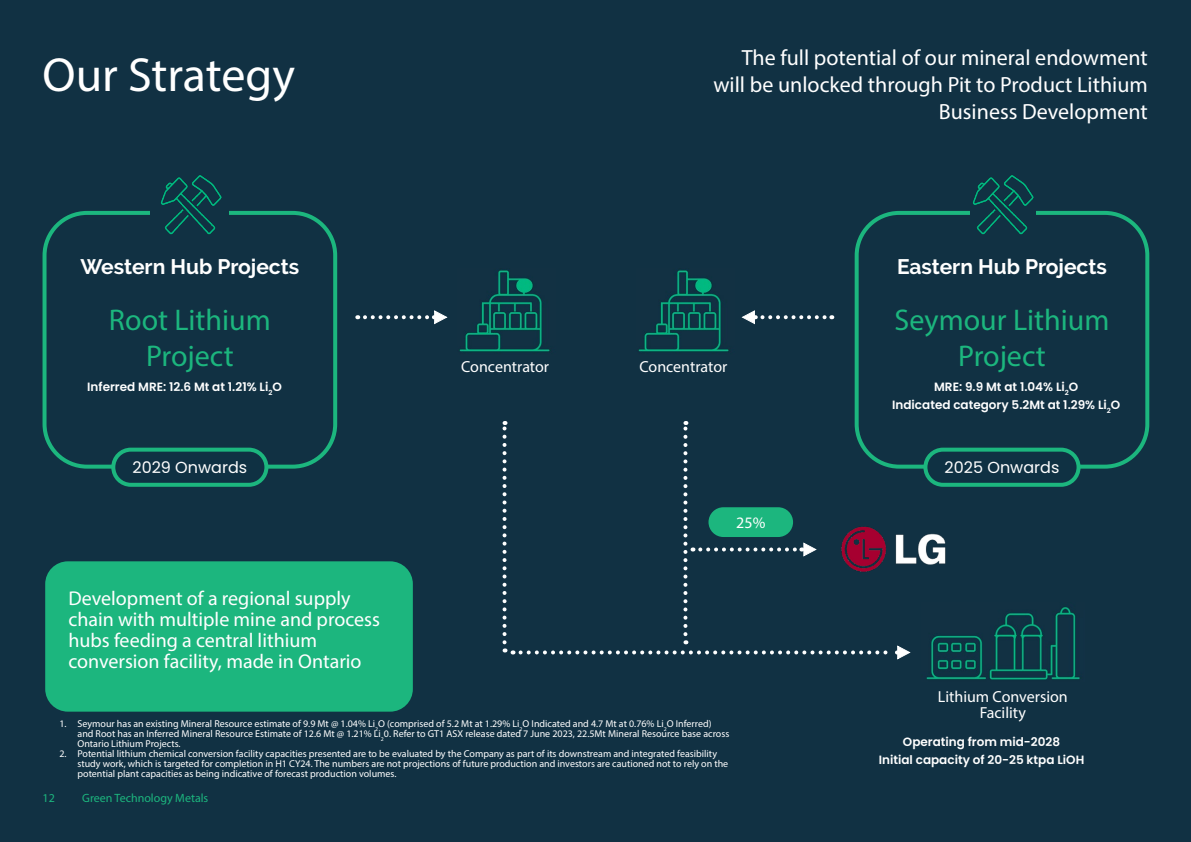
<style>
.page{position:relative;width:1191px;height:842px;background:#113143}
.page>*{position:absolute;margin:0;border:0;box-sizing:border-box;transform-origin:0 0}
.t1{font:48px "Myriad Pro";color:#fff}
.t2{font:30px/36px "Myriad Pro";color:#1cb67e;text-align:center}
.t3{font:22px/27px "Myriad Pro";color:#fff;text-align:right}
.t4{font:700 21px "Raleway";color:#fff}
.t5{font:20px/21px "Myriad Pro";color:#fff}
.t6{font:16px/16px "Myriad Pro";color:#fff;text-align:center}
.t7{font:16px "Poppins";color:#fff}
.t8{font:600 12px/18px "Poppins";color:#fff;text-align:center}
.t9{font:12px "Myriad Pro";color:#1cb67e}
.t10{font:10px/10px "Myriad Pro";color:#fff}
</style>
<div class="page">
<div style="left:45px;top:561px;width:368px;height:151px;background:#1cb67e;border-radius:23px"></div>
<div style="left:43px;top:211px;width:294px;height:258px;border:4px solid #1cb67e;border-radius:43px"></div>
<div style="left:113px;top:450px;width:153px;height:35px;background:#0f3143;border-radius:18px"></div>
<div style="left:111px;top:448px;width:157px;height:39px;border:4px solid #1cb67e;border-radius:18px"></div>
<div style="left:151px;top:170px;width:78px;height:68px;background:#113143"></div>
<img style="left:160px;top:175px;width:62px;height:60px">
<div style="left:854px;top:211px;width:295px;height:258px;border:4px solid #1cb67e;border-radius:43px"></div>
<div style="left:925px;top:450px;width:153px;height:35px;background:#0f3143;border-radius:18px"></div>
<div style="left:923px;top:448px;width:157px;height:39px;border:4px solid #1cb67e;border-radius:18px"></div>
<img style="left:970px;top:175px;width:65px;height:60px">
<svg style="left:365px;top:310px;width:83px;height:15px"></svg>
<svg style="left:762px;top:315px;width:70px;height:4px"></svg>
<svg style="left:741px;top:310px;width:15px;height:15px"></svg>
<svg style="left:502px;top:421px;width:4px;height:221px"></svg>
<svg style="left:520px;top:640px;width:391px;height:20px"></svg>
<svg style="left:683px;top:421px;width:10px;height:213px"></svg>
<svg style="left:700px;top:542px;width:117px;height:15px"></svg>
<img style="left:841px;top:526px;width:105px;height:46px">
<div style="left:708px;top:507px;width:85px;height:30px;background:#1cb67e;border-radius:15px"></div>
<img style="left:459px;top:270px;width:91px;height:82px">
<img style="left:638px;top:270px;width:91px;height:82px">
<img style="left:926px;top:606px;width:154px;height:74px">
<h1 class="t1" style="left:43px;top:45px;width:254px">Our Strategy</h1>
<h3 class="t4" style="left:80px;top:255px;width:220px">Western Hub Projects</h3>
<h2 class="t2" style="left:109px;top:302px;width:163px">Root Lithium<br>Project</h2>
<p class="t8" style="left:87px;top:378px;width:196px">Inferred MRE: 12.6 Mt at 1.21% Li<sub>2</sub>O</p>
<h3 class="t7" style="left:132px;top:459px;width:116px">2029 Onwards</h3>
<h3 class="t5" style="left:68px;top:588px;width:313px">Development of a regional supply chain with multiple mine and process hubs feeding a central lithium conversion facility, made in Ontario</h3>
<h3 class="t3" style="left:713px;top:43px;width:436px">The full potential of our mineral endowment will be unlocked through Pit to Product Lithium<br>Business Development</h3>
<h3 class="t6" style="left:461px;top:359px;width:89px">Concentrator</h3>
<h3 class="t6" style="left:639px;top:359px;width:89px">Concentrator</h3>
<h3 class="t6" style="left:736px;top:514px;width:31px">25%</h3>
<h3 class="t4" style="left:897px;top:255px;width:211px">Eastern Hub Projects</h3>
<h2 class="t2" style="left:894px;top:302px;width:216px">Seymour Lithium<br>Project</h2>
<p class="t8" style="left:892px;top:378px;width:229px">MRE: 9.9 Mt at 1.04% Li<sub>2</sub>O<br>Indicated category 5.2Mt at 1.29% Li<sub>2</sub>O</p>
<h3 class="t7" style="left:944px;top:459px;width:116px">2025 Onwards</h3>
<p class="t10" style="left:77px;top:719px;width:653px;text-indent:-18px">1. Seymour has an existing Mineral Resource estimate of 9.9 Mt @ 1.04% Li<sub>2</sub>O (comprised of 5.2 Mt at 1.29% Li<sub>2</sub>O Indicated and 4.7 Mt at 0.76% Li<sub>2</sub>O Inferred) and Root has an Inferred Mineral Resource Estimate of 12.6 Mt @ 1.21% Li<sub>2</sub>0. Refer to GT1 ASX release dated 7 June 2023, 22.5Mt Mineral Resource base across<br>Ontario Lithium Projects.</p>
<p class="t10" style="left:77px;top:749px;width:652px;text-indent:-18px">2. Potential lithium chemical conversion facility capacities presented are to be evaluated by the Company as part of its downstream and integrated feasibility study work, which is targeted for completion in H1 CY24. The numbers are not projections of future production and investors are cautioned not to rely on the potential plant capacities as being indicative of forecast production volumes.</p>
<p class="t9" style="left:43px;top:790px;width:14px">12</p>
<p class="t9" style="left:82px;top:790px;width:128px">Green Technology Metals</p>
<h3 class="t6" style="left:938px;top:688px;width:131px">Lithium Conversion<br>Facility</h3>
<p class="t8" style="left:879px;top:733px;width:207px">Operating from mid-2028<br>Initial capacity of 20-25 ktpa LiOH</p>
</div>
